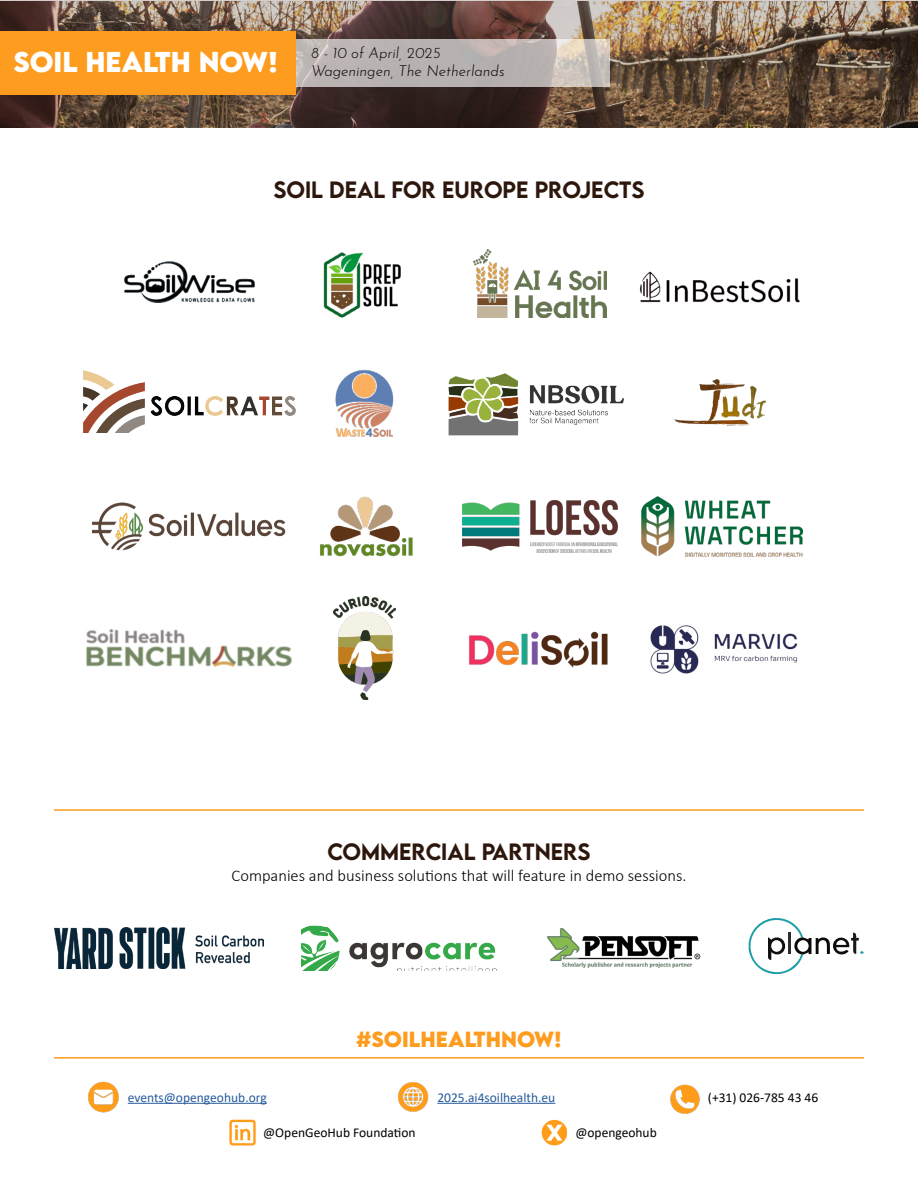
<style>
.page{position:relative;width:918px;height:1188px;background:#fff}
.page>*{position:absolute;margin:0;border:0;box-sizing:border-box;transform-origin:0 0}
.t1{font:700 25.5px "LEMONMILK";color:#fff}
.t2{font:500 21px "LEMONMILK";color:#2d170c}
.t3{font:700 19.5px "LEMONMILK";color:#fd9c1e}
.t4{font:300 16.5px "Calibri";color:#000}
.t5{font:italic 300 15px "Josefin Sans";color:#000}
.t6{font:13.5px "Calibri";color:#000}
.t7{font:13.5px "Calibri";color:#275b9b}
</style>
<div class="page">
<img style="left:0;top:0;width:918px;height:127px">
<svg style="left:296px;top:39px;width:314px;height:48px;background:#bdb6b4"></svg>
<div style="left:0;top:31px;width:296px;height:63px;background:#fd9c1e"></div>
<img style="left:473px;top:249px;width:134px;height:69px">
<img style="left:86px;top:629px;width:206px;height:38px">
<img style="left:448px;top:373px;width:176px;height:63px">
<img style="left:323px;top:252px;width:78px;height:66px">
<img style="left:674px;top:379px;width:92px;height:47px">
<img style="left:320px;top:497px;width:93px;height:59px">
<img style="left:92px;top:502px;width:194px;height:49px">
<img style="left:640px;top:271px;width:160px;height:32px">
<img style="left:469px;top:631px;width:139px;height:37px">
<img style="left:335px;top:370px;width:59px;height:67px">
<img style="left:124px;top:261px;width:131px;height:42px">
<img style="left:641px;top:496px;width:162px;height:61px">
<img style="left:462px;top:500px;width:156px;height:53px">
<img style="left:334px;top:596px;width:61px;height:104px">
<img style="left:650px;top:625px;width:148px;height:49px">
<img style="left:302px;top:925px;width:194px;height:46px">
<img style="left:54px;top:927px;width:210px;height:42px">
<img style="left:547px;top:928px;width:154px;height:40px">
<svg style="left:748px;top:918px;width:116px;height:56px"></svg>
<hr style="left:788px;top:932px;width:3px;height:22px;background:#2d2e2e">
<hr style="left:54px;top:809px;width:810px;height:2px;background:#fd9c1e">
<hr style="left:54px;top:1057px;width:810px;height:2px;background:#fd9c1e">
<img style="left:88px;top:1081px;width:31px;height:32px">
<hr style="left:128px;top:1103px;width:139px;height:1px;background:#275b9b">
<img style="left:397px;top:1082px;width:32px;height:30px">
<img style="left:670px;top:1084px;width:30px;height:30px">
<hr style="left:437px;top:1103px;width:118px;height:1px;background:#275b9b">
<img style="left:229px;top:1119px;width:27px;height:27px">
<img style="left:541px;top:1119px;width:26px;height:27px">
<img style="left:83px;top:370px;width:213px;height:62px">
<h1 class="t1" style="left:14px;top:45px;width:266px">SOIL HEALTH NOW!</h1>
<p class="t5" style="left:311px;top:41px;width:131px">8 - 10 of April, 2025</p>
<p class="t5" style="left:311px;top:59px;width:195px">Wageningen, The Netherlands</p>
<p class="t2" style="left:273px;top:176px;width:373px">SOIL DEAL FOR EUROPE PROJECTS</p>
<p class="t2" style="left:328px;top:838px;width:264px">COMMERCIAL PARTNERS</p>
<p class="t4" style="left:232px;top:866px;width:456px">Companies and business solutions that will feature in demo sessions.</p>
<p class="t3" style="left:356px;top:1026px;width:94px">#SOILHEALTH</p>
<p class="t3" style="left:501px;top:1026px;width:62px">NOW!</p>
<p class="t7" style="left:128px;top:1088px;width:140px">events@opengeohub.org</p>
<p class="t7" style="left:437px;top:1088px;width:119px">2025.ai4soilhealth.eu</p>
<p class="t6" style="left:708px;top:1088px;width:112px">(+31) 026-785 43 46</p>
<p class="t6" style="left:263px;top:1123px;width:154px">@OpenGeoHub Foundation</p>
<p class="t6" style="left:575px;top:1123px;width:83px">@opengeohub</p>
</div>
